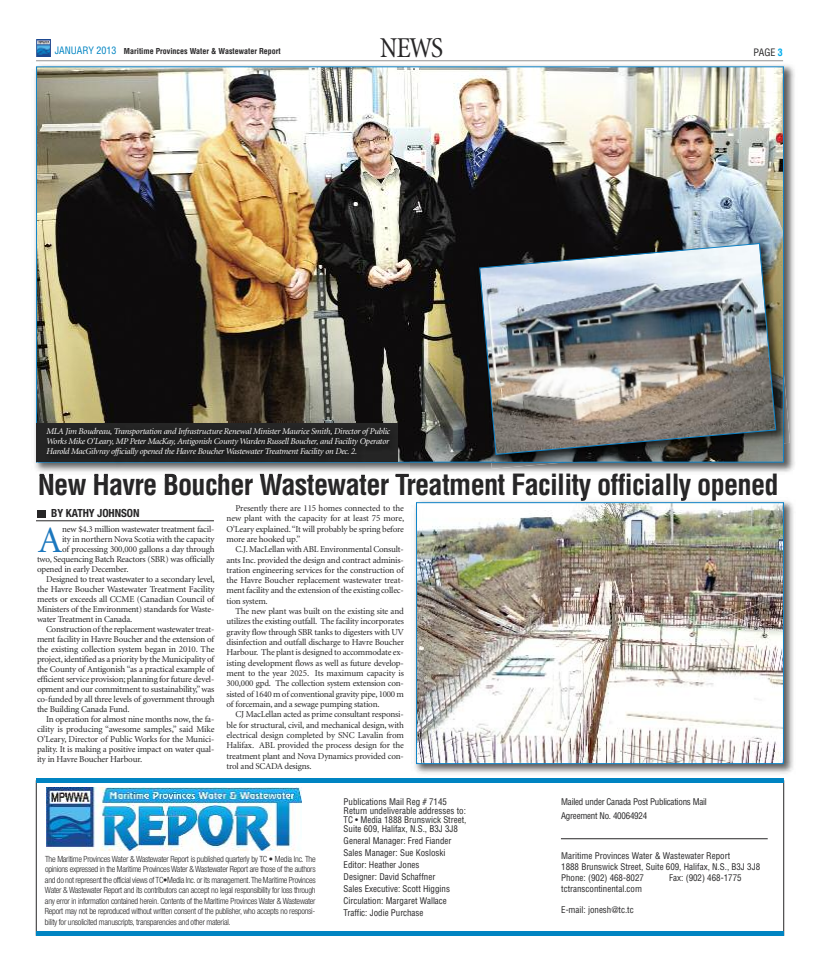
<style>
.page{position:relative;width:820px;height:972px;background:#fff}
.page>*{position:absolute;margin:0;border:0;box-sizing:border-box;transform-origin:0 0}
.t1{font:37.2px "Minion";color:#1c77bd}
.t2{font:condensed 29.3px "Minion";color:#272627}
.t3{font:700 condensed 28.6px "Helvetica";letter-spacing:-.025em;color:#272627}
.t4{font:700 condensed 11.2px "Helvetica Neue";letter-spacing:-.005em;color:#272627}
.t5{font:condensed 10px "Helvetica";color:#272627}
.t6{font:9px/10.3px "Minion";letter-spacing:-.02em;color:#272627;text-align:justify}
.t7{font:condensed 9px/11.9px "Helvetica";color:#272627}
.t8{font:condensed 9px/13.9px "Helvetica";letter-spacing:-.025em;color:#272627}
.t9{font:italic 8.8px/9.9px "Minion";letter-spacing:-.025em;color:#fff;text-align:justify}
.t10{font:300 condensed 8.5px/10.5px "Helvetica Neue LT Std";letter-spacing:-.03em;color:#272627;text-align:justify}
.t11{font:700 condensed 8px "Helvetica";color:#272627}
.s1{font-weight:400;font-size:10px;color:#0084c2}
.s2{font-weight:700;color:#00aded}
</style>
<div class="page">
<img style="left:34px;top:64px;width:761px;height:408px">
<img style="left:38px;top:68px;width:743px;height:393px">
<img style="left:36px;top:39px;width:14px;height:17px">
<hr style="left:36px;top:60px;width:746px;height:1px;background:#939393">
<img style="left:46px;top:787px;width:255px;height:64px">
<hr style="left:36px;top:779px;width:747px;height:4px;background:#0084c2">
<hr style="left:36px;top:932px;width:747px;height:4px;background:#0084c2">
<hr style="left:560px;top:838px;width:207px;height:1px;background:#272627">
<hr style="left:36px;top:521px;width:178px;height:1px;background:#272627">
<div style="left:37px;top:510px;width:8px;height:8px;background:#272627"></div>
<img style="left:783px;top:374px;width:6px;height:69px">
<img style="left:491px;top:463px;width:71px;height:6px">
<img style="left:782px;top:363px;width:1px;height:80px">
<img style="left:491px;top:462px;width:82px;height:1px">
<img style="left:474px;top:238px;width:308px;height:224px">
<img style="left:478px;top:242px;width:298px;height:213px">
<img style="left:414px;top:498px;width:380px;height:276px">
<img style="left:418px;top:504px;width:363px;height:258px">
<div style="left:416px;top:502px;width:367px;height:262px;border:1px solid #1084c8"></div>
<img style="left:37px;top:422px;width:372px;height:56px">
<img style="left:40px;top:474px;width:203px;height:4px">
<p class="t11" style="left:55px;top:46px;width:227px"><span class="s1">JANUARY 2013</span> Maritime Provinces Water &amp; Wastewater Report</p>
<h2 class="t2" style="left:380px;top:36px;width:65px">NEWS</h2>
<p class="t5" style="left:753px;top:46px;width:31px">PAGE <span class="s2">3</span></p>
<p class="t9" style="left:46px;top:427px;width:345px">MLA Jim Boudreau, Transportation and Infrastructure Renewal Minister Maurice Smith, Director of Public Works Mike O’Leary, MP Peter MacKay, Antigonish County Warden Russell Boucher, and Facility Operator Harold MacGilvray officially opened the Havre Boucher Wastewater Treatment Facility on Dec. 2.</p>
<h3 class="t3" style="left:38px;top:469px;width:742px">New Havre Boucher Wastewater Treatment Facility officially opened</h3>
<p class="t4" style="left:51px;top:509px;width:90px">BY KATHY JOHNSON</p>
<h1 class="t1" style="left:38px;top:525px;width:25px">A</h1>
<p class="t6" style="left:62px;top:524px;width:154px">new $4.3 million wastewater treatment facil-</p>
<p class="t6" style="left:62px;top:534px;width:154px">ity in northern Nova Scotia with the capacity</p>
<p class="t6" style="left:62px;top:544px;width:154px">of processing 300,000 gallons a day through</p>
<p class="t6" style="left:37px;top:554px;width:179px">two, Sequencing Batch Reactors (SBR) was officially</p>
<p class="t6" style="left:37px;top:564px;width:93px">opened in early December.</p>
<p class="t6" style="left:46px;top:574px;width:170px">Designed to treat wastewater to a secondary level,</p>
<p class="t6" style="left:37px;top:584px;width:179px">the Havre Boucher Wastewater Treatment Facility</p>
<p class="t6" style="left:37px;top:594px;width:179px">meets or exceeds all CCME (Canadian Council of</p>
<p class="t6" style="left:37px;top:604px;width:179px">Ministers of the Environment) standards for Waste-</p>
<p class="t6" style="left:37px;top:614px;width:97px">water Treatment in Canada.</p>
<p class="t6" style="left:46px;top:624px;width:170px">Construction of the replacement wastewater treat-</p>
<p class="t6" style="left:37px;top:634px;width:179px">ment facility in Havre Boucher and the extension of</p>
<p class="t6" style="left:37px;top:644px;width:179px">the existing collection system began in 2010. The</p>
<p class="t6" style="left:37px;top:654px;width:179px">project,identified as a priority by the Municipality of</p>
<p class="t6" style="left:37px;top:664px;width:179px">the County of Antigonish “as a practical example of</p>
<p class="t6" style="left:37px;top:674px;width:179px">efficient service provision; planning for future devel-</p>
<p class="t6" style="left:37px;top:684px;width:179px">opment and our commitment to sustainability,”was</p>
<p class="t6" style="left:37px;top:694px;width:179px">co-funded by all three levels of government through</p>
<p class="t6" style="left:37px;top:704px;width:94px">the Building Canada Fund.</p>
<p class="t6" style="left:46px;top:714px;width:170px">In operation for almost nine months now, the fa-</p>
<p class="t6" style="left:37px;top:724px;width:179px">cility is producing “awesome samples,” said Mike</p>
<p class="t6" style="left:37px;top:734px;width:179px">O’Leary, Director of Public Works for the Munici-</p>
<p class="t6" style="left:37px;top:744px;width:179px">pality. It is making a positive impact on water qual-</p>
<p class="t6" style="left:37px;top:754px;width:107px">ity in Havre Boucher Harbour.</p>
<p class="t6" style="left:226px;top:504px;width:179px;text-indent:9px">Presently there are 115 homes connected to the new plant with the capacity for at least 75 more, O’Leary explained.“It will probably be spring before more are hooked up.”</p>
<p class="t6" style="left:226px;top:545px;width:179px;text-indent:9px">C.J.MacLellan withABL Environmental Consult&shy;ants Inc. provided the design and contract adminis&shy;tration engineering services for the construction of the Havre Boucher replacement wastewater treat&shy;ment facility and the extension of the existing collec&shy;tion system.</p>
<p class="t6" style="left:226px;top:607px;width:179px;text-indent:9px">The new plant was built on the existing site and utilizes the existing outfall. The facility incorporates gravity flow through SBR tanks to digesters with UV disinfection and outfall discharge to Havre Boucher Harbour. The plant is designed to accommodate ex&shy;isting development flows as well as future develop&shy;ment to the year 2025. Its maximum capacity is 300,000 gpd. The collection system extension con&shy;sisted of 1640 m of conventional gravity pipe,1000 m of forcemain, and a sewage pumping station.</p>
<p class="t6" style="left:226px;top:710px;width:179px;text-indent:9px">CJ MacLellan acted as prime consultant responsi&shy;ble for structural, civil, and mechanical design, with electrical design completed by SNC Lavalin from Halifax. ABL provided the process design for the treatment plant and Nova Dynamics provided con&shy;trol and SCADA designs.</p>
<p class="t10" style="left:45px;top:854px;width:272px">The Maritime Provinces Water &amp; Wastewater Report is published quarterly by TC • Media Inc. The opinions expressed in the Maritime Provinces Water &amp; Wastewater Report are those of the authors and do not represent the official views of TC•Media Inc. or its management.The Maritime Provinces Water &amp; Wastewater Report and its contributors can accept no legal responsibility for loss through any error in information contained herein. Contents of the Maritime Provinces Water &amp; Wastewater Report may not be reproduced without written consent of the publisher, who accepts no responsi&shy;bility for unsolicited manuscripts, transparencies and other material.</p>
<p class="t7" style="left:343px;top:798px;width:124px;line-height:9px">Publications Mail Reg # 7145<br>Return undeliverable addresses to:<br>TC • Media 1888 Brunswick Street,<br>Suite 609, Halifax, N.S., B3J 3J8</p>
<p class="t7" style="left:343px;top:835px;width:109px">General Manager: Fred Fiander<br>Sales Manager: Sue Kosloski<br>Editor: Heather Jones<br>Designer: David Schaffner<br>Sales Executive: Scott Higgins<br>Circulation: Margaret Wallace<br>Traffic: Jodie Purchase</p>
<p class="t8" style="left:561px;top:795px;width:147px">Mailed under Canada Post Publications Mail<br>Agreement No. 40064924</p>
<p class="t7" style="left:561px;top:850px;width:200px;line-height:11px">Maritime Provinces Water &amp; Wastewater Report<br>1888 Brunswick Street, Suite 609, Halifax, N.S., B3J 3J8<br>Phone: (902) 468-8027</p>
<p class="t7" style="left:669px;top:872px;width:74px">Fax: (902) 468-1775</p>
<p class="t7" style="left:561px;top:883px;width:82px">tctranscontinental.com</p>
<p class="t7" style="left:561px;top:904px;width:74px">E-mail: jonesh@tc.tc</p>
</div>
